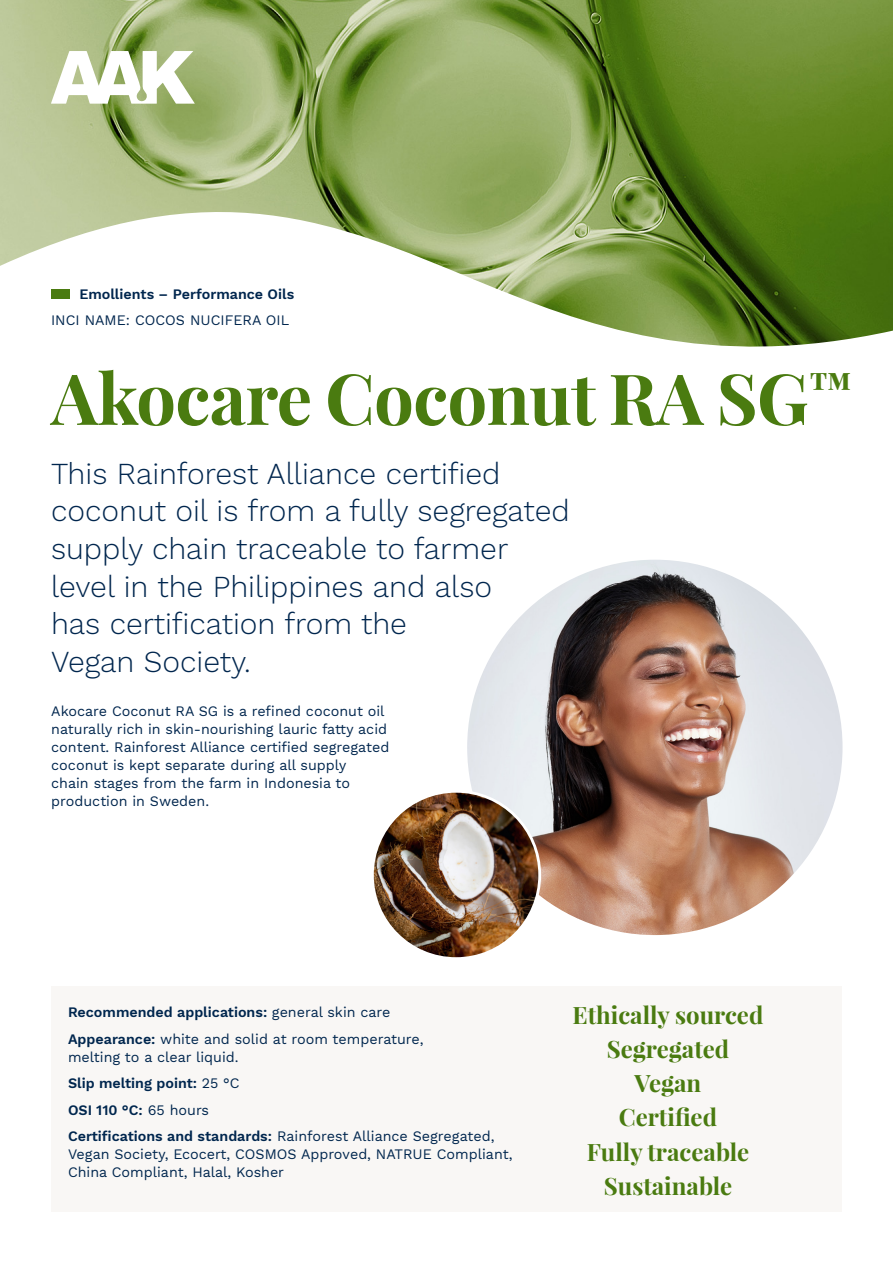
<style>
.page{position:relative;width:893px;height:1263px;background:#fff}
.page>*{position:absolute;margin:0;border:0;box-sizing:border-box;transform-origin:0 0}
.t1{font:700 70.5px "Playfair Display";letter-spacing:-.01em;color:#4a7b10}
.t2{font:300 30px/37.5px "Work Sans";color:#00264e}
.t3{font:700 24px/34.2px "Playfair Display";color:#4a7b10;text-align:center}
.t4{font:14.25px/18px "Work Sans";color:#00264e}
.t5{font:600 14.25px "Work Sans";color:#00264e}
.s1{font-weight:600}
</style>
<div class="page">
<div style="left:51px;top:987px;width:791px;height:225px;background:#f9f7f5"></div>
<img style="left:0;top:0;width:893px;height:347px">
<div style="left:51px;top:289px;width:19px;height:10px;background:#4a7b10"></div>
<svg style="left:51px;top:51px;width:144px;height:53px"></svg>
<img style="left:465px;top:558px;width:379px;height:379px;border-radius:190px">
<img style="left:372px;top:791px;width:168px;height:167px;border-radius:84px">
<p class="t5" style="left:79px;top:286px;width:216px">Emollients – Performance Oils</p>
<p class="t4" style="left:51px;top:312px;width:240px">INCI NAME: COCOS NUCIFERA OIL</p>
<h1 class="t1" style="left:51px;top:354px;width:803px">Akocare Coconut RA SG<sup>™</sup></h1>
<h2 class="t2" style="left:51px;top:456px;width:520px">This Rainforest Alliance certified coconut oil is from a fully segregated supply chain traceable to farmer level in the Philippines and also<br>has certification from the<br>Vegan Society.</h2>
<p class="t4" style="left:51px;top:702px;width:340px">Akocare Coconut RA SG is a refined coconut oil naturally rich in skin-nourishing lauric fatty acid content. Rainforest Alliance certified segregated coconut is kept separate during all supply<br>chain stages from the farm in Indonesia to production in Sweden.</p>
<p class="t4" style="left:68px;top:1000px;width:357px;line-height:26.5px"><span class="s1">Recommended applications:</span> general skin care<br><span class="s1">Appearance:</span> white and solid at room temperature,</p>
<p class="t4" style="left:68px;top:1044px;width:428px;line-height:26.5px">melting to a clear liquid.<br><span class="s1">Slip melting point:</span> 25 °C<br><span class="s1">OSI 110 °C:</span> 65 hours<br><span class="s1">Certifications and standards:</span> Rainforest Alliance Segregated,</p>
<p class="t4" style="left:68px;top:1146px;width:446px">Vegan Society, Ecocert, COSMOS Approved, NATRUE Compliant,<br>China Compliant, Halal, Kosher</p>
<h3 class="t3" style="left:573px;top:997px;width:192px">Ethically sourced<br>Segregated<br>Vegan<br>Certified<br>Fully traceable<br>Sustainable</h3>
</div>
